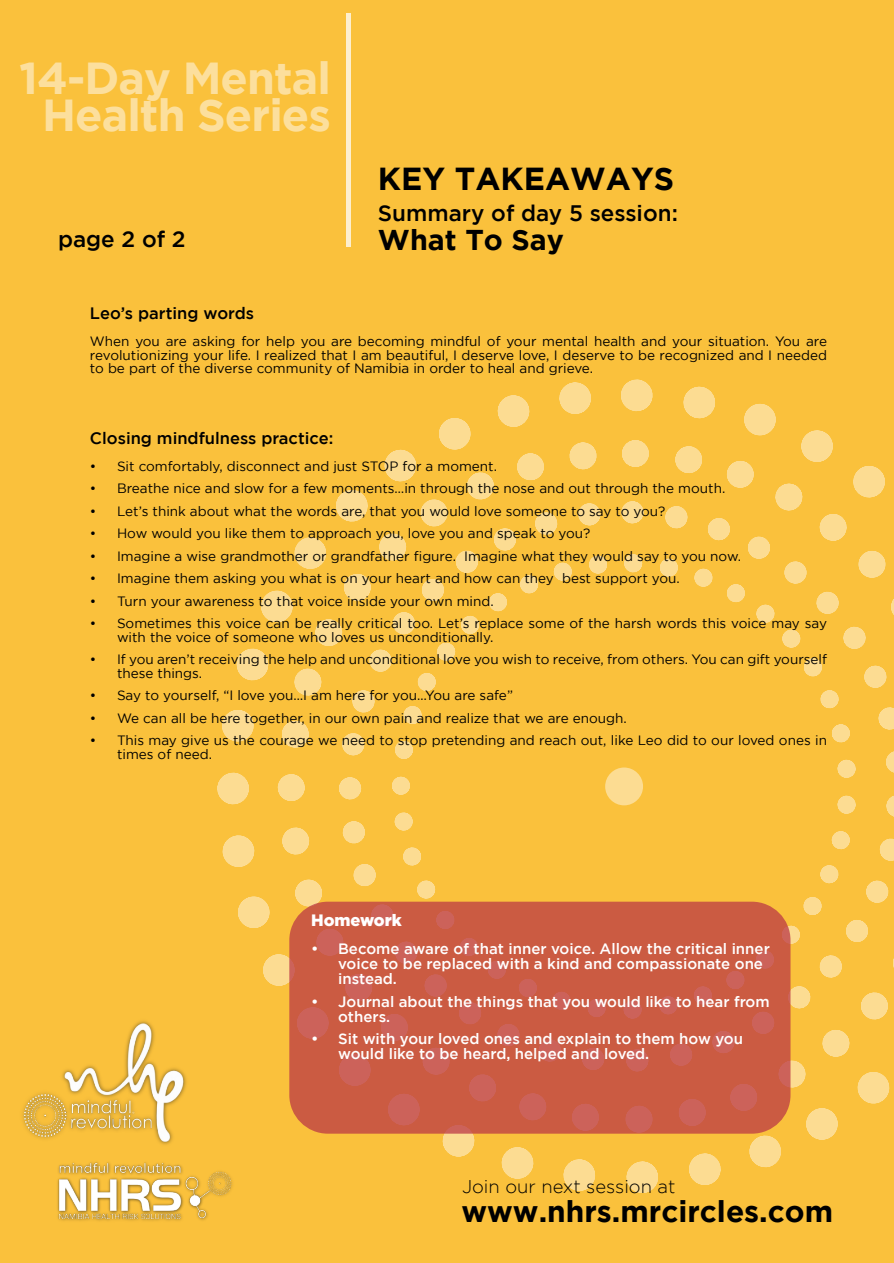
<style>
.page{position:relative;width:894px;height:1263px;background:#fff}
.page>*{position:absolute;margin:0;border:0;box-sizing:border-box;transform-origin:0 0}
.t1{font:700 44.7px/36.6px "Gotham";letter-spacing:-.02em;color:rgb(255 255 255/.5);text-align:center}
.t2{font:700 31.8px "Gotham";color:#000}
.t3{font:700 29.85px "Gotham";color:#000}
.t4{font:700 28.65px "Gotham";color:#000}
.t5{font:500 22.35px "Gotham";color:#000}
.t6{font:300 18.45px "Gotham";color:#000}
.t7{font:500 16.5px "Gotham";color:#000}
.t8{font:900 16.5px "Gotham";color:#fff}
.t9{font:500 15px/15px "Gotham";color:#fff}
.t10{font:13.5px/13.5px "Gotham";color:#000}
</style>
<div class="page">
<div style="left:0;top:0;width:893px;height:1263px;background:#fac13c"></div>
<div style="left:346px;top:14px;width:5px;height:233px;background:#fdefce"></div>
<img style="left:22px;top:1021px;width:165px;height:124px">
<svg style="left:217px;top:379px;width:564px;height:814px"></svg>
<svg style="left:255px;top:426px;width:634px;height:730px"></svg>
<svg style="left:319px;top:489px;width:574px;height:602px"></svg>
<svg style="left:377px;top:545px;width:493px;height:488px"></svg>
<div style="left:605px;top:767px;width:37px;height:38px;background:#fcdc92;border-radius:50%"></div>
<img style="left:57px;top:1161px;width:178px;height:60px">
<div style="left:289px;top:902px;width:501px;height:232px;background:#ba3545;border-radius:39px;opacity:.73"></div>
<h1 class="t1" style="left:19px;top:63px;width:313px">14-Day Mental<br>Health Series</h1>
<h3 class="t5" style="left:58px;top:231px;width:129px">page 2 of 2</h3>
<h2 class="t2" style="left:378px;top:167px;width:297px">KEY TAKEAWAYS</h2>
<h3 class="t5" style="left:378px;top:204px;width:301px">Summary of day 5 session:</h3>
<h3 class="t4" style="left:378px;top:229px;width:187px">What To Say</h3>
<p class="t7" style="left:90px;top:307px;width:165px">Leo’s parting words</p>
<p class="t10" style="left:90px;top:335px;width:738px;text-align:justify">When you are asking for help you are becoming mindful of your mental health and your situation. You are revolutionizing your life. I realized that I am beautiful, I deserve love, I deserve to be recognized and I needed to be part of the diverse community of Namibia in order to heal and grieve.</p>
<p class="t7" style="left:90px;top:431px;width:245px">Closing mindfulness practice:</p>
<p class="t10" style="left:90px;top:460px;width:408px">• Sit comfortably, disconnect and just STOP for a moment.</p>
<p class="t10" style="left:90px;top:482px;width:636px">• Breathe nice and slow for a few moments…in through the nose and out through the mouth.</p>
<p class="t10" style="left:90px;top:505px;width:576px">• Let’s think about what the words are, that you would love someone to say to you?</p>
<p class="t10" style="left:90px;top:527px;width:501px">• How would you like them to approach you, love you and speak to you?</p>
<p class="t10" style="left:90px;top:550px;width:652px">• Imagine a wise grandmother or grandfather figure. Imagine what they would say to you now.</p>
<p class="t10" style="left:90px;top:572px;width:591px">• Imagine them asking you what is on your heart and how can they best support you.</p>
<p class="t10" style="left:90px;top:595px;width:405px">• Turn your awareness to that voice inside your own mind.</p>
<p class="t10" style="left:117px;top:617px;width:711px;text-indent:-27px">• Sometimes this voice can be really critical too. Let’s replace some of the harsh words this voice may say with the voice of someone who loves us unconditionally.</p>
<p class="t10" style="left:117px;top:653px;width:711px;text-indent:-27px">• If you aren’t receiving the help and unconditional love you wish to receive, from others. You can gift yourself these things.</p>
<p class="t10" style="left:90px;top:689px;width:424px">• Say to yourself, “I love you…I am here for you…You are safe”</p>
<p class="t10" style="left:90px;top:712px;width:538px">• We can all be here together, in our own pain and realize that we are enough.</p>
<p class="t10" style="left:117px;top:734px;width:711px;text-indent:-27px">• This may give us the courage we need to stop pretending and reach out, like Leo did to our loved ones in times of need.</p>
<p class="t8" style="left:311px;top:914px;width:92px">Homework</p>
<p class="t9" style="left:338px;top:943px;width:433px;text-indent:-27px">• Become aware of that inner voice. Allow the critical inner voice to be replaced with a kind and compassionate one instead.</p>
<p class="t9" style="left:338px;top:995px;width:433px;text-indent:-27px">• Journal about the things that you would like to hear from others.</p>
<p class="t9" style="left:338px;top:1033px;width:406px;text-indent:-27px">• Sit with your loved ones and explain to them how you would like to be heard, helped and loved.</p>
<h3 class="t6" style="left:462px;top:1179px;width:215px">Join our next session at</h3>
<h3 class="t3" style="left:461px;top:1200px;width:373px">www.nhrs.mrcircles.com</h3>
</div>
